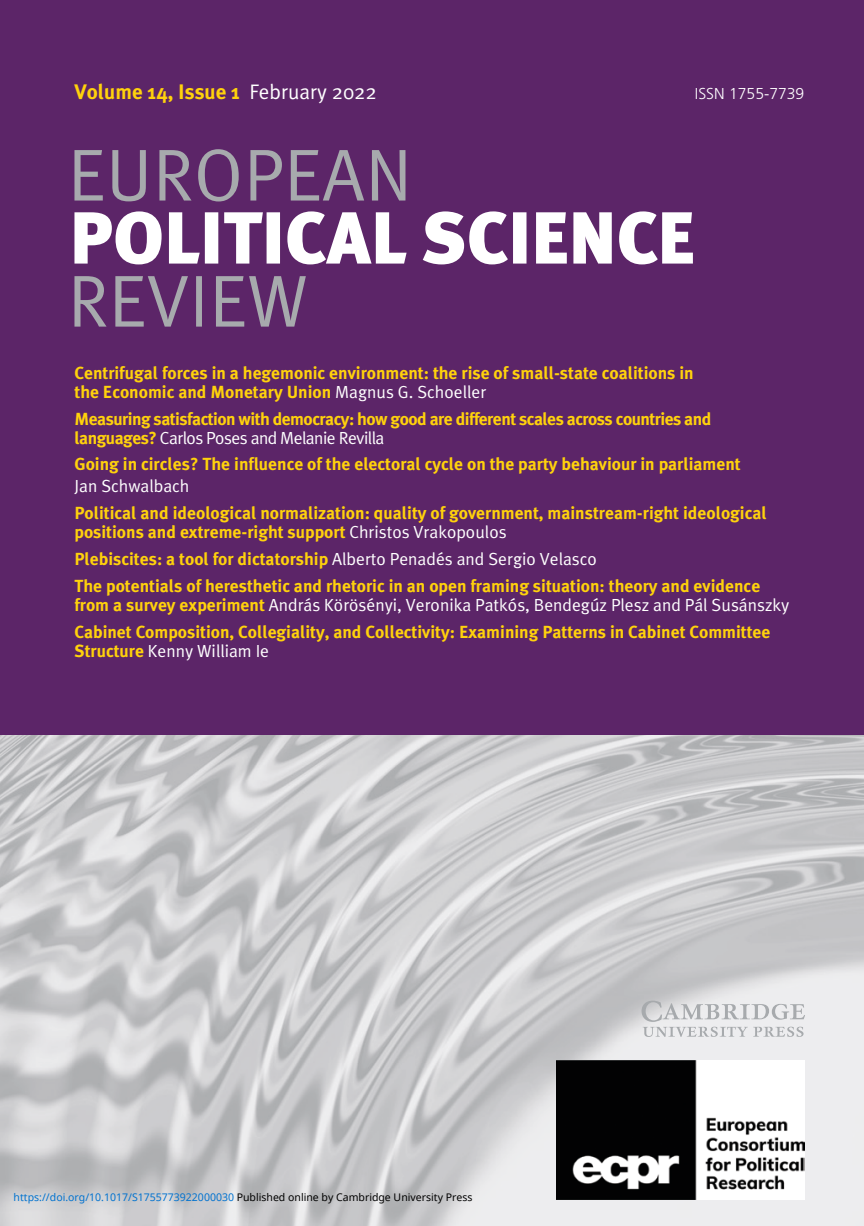
<style>
.page{position:relative;width:864px;height:1226px;background:#fff}
.page>*{position:absolute;margin:0;border:0;box-sizing:border-box;transform-origin:0 0}
.t1{font:700 21px "Meta Plus";color:#ffd20c}
.t2{font:700 17.5px/19.2px "Meta Plus";color:#ffd20c}
.t3{font:17.5px "Meta Plus Normal";color:#fff}
.t4{font:700 17.5px "Meta Plus";letter-spacing:-.03em;color:#ffd20c}
.t5{font:17.5px "Meta Plus Normal";letter-spacing:-.03em;color:#fff}
.t6{font:300 15.75px "Frutiger";color:#fff}
.t7{font:10.5px "Noto Sans";color:#0172cf}
.s1{font-family:"Meta Plus Normal";font-weight:400;color:#fff}
.s2{font-family:"Meta Plus";font-weight:700;color:#ffd20c}
.s3{color:#000}
</style>
<div class="page">
<div style="left:0;top:0;width:863px;height:735px;background:#5c2568"></div>
<svg style="left:74px;top:149px;width:331px;height:52px"></svg>
<svg style="left:74px;top:211px;width:618px;height:53px"></svg>
<svg style="left:74px;top:276px;width:232px;height:50px"></svg>
<img style="left:0;top:735px;width:863px;height:490px">
<svg style="left:641px;top:1000px;width:163px;height:36px;background:#d9dadc"></svg>
<img style="left:556px;top:1059px;width:248px;height:140px">
<p class="t1" style="left:74px;top:80px;width:304px">Volume 14, Issue 1 <span class="s1">February 2022</span></p>
<p class="t6" style="left:694px;top:85px;width:111px">ISSN 1755-7739</p>
<p class="t2" style="left:74px;top:363px;width:620px">Centrifugal forces in a hegemonic environment: the rise of small-state coalitions in the Economic and Monetary Union <span class="s1">Magnus G. Schoeller</span></p>
<p class="t4" style="left:74px;top:408px;width:638px">Measuring satisfaction with democracy: how good are different scales across countries and</p>
<p class="t5" style="left:74px;top:427px;width:311px"><span class="s2">languages?</span> Carlos Poses and Melanie Revilla</p>
<p class="t2" style="left:74px;top:454px;width:667px">Going in circles? The influence of the electoral cycle on the party behaviour in parliament</p>
<p class="t3" style="left:74px;top:476px;width:116px">Jan Schwalbach</p>
<p class="t2" style="left:74px;top:503px;width:693px">Political and ideological normalization: quality of government, mainstream-right ideological positions and extreme-right support <span class="s1">Christos Vrakopoulos</span></p>
<p class="t2" style="left:74px;top:545px;width:687px;line-height:26.6px">Plebiscites: a tool for dictatorship <span class="s1">Alberto Penadés and Sergio Velasco<br></span>The potentials of heresthetic and rhetoric in an open framing situation: theory and evidence</p>
<p class="t3" style="left:74px;top:594px;width:716px"><span class="s2">from a survey experiment</span> András Körösényi, Veronika Patkós, Bendegúz Plesz and Pál Susánszky</p>
<p class="t2" style="left:74px;top:622px;width:697px">Cabinet Composition, Collegiality, and Collectivity: Examining Patterns in Cabinet Committee</p>
<p class="t3" style="left:74px;top:640px;width:196px"><span class="s2">Structure</span> Kenny William I e</p>
<p class="t7" style="left:14px;top:1189px;width:460px">https://doi.org/10.1017/S1755773922000030 <span class="s3">Published online by Cambridge University Press</span></p>
</div>
